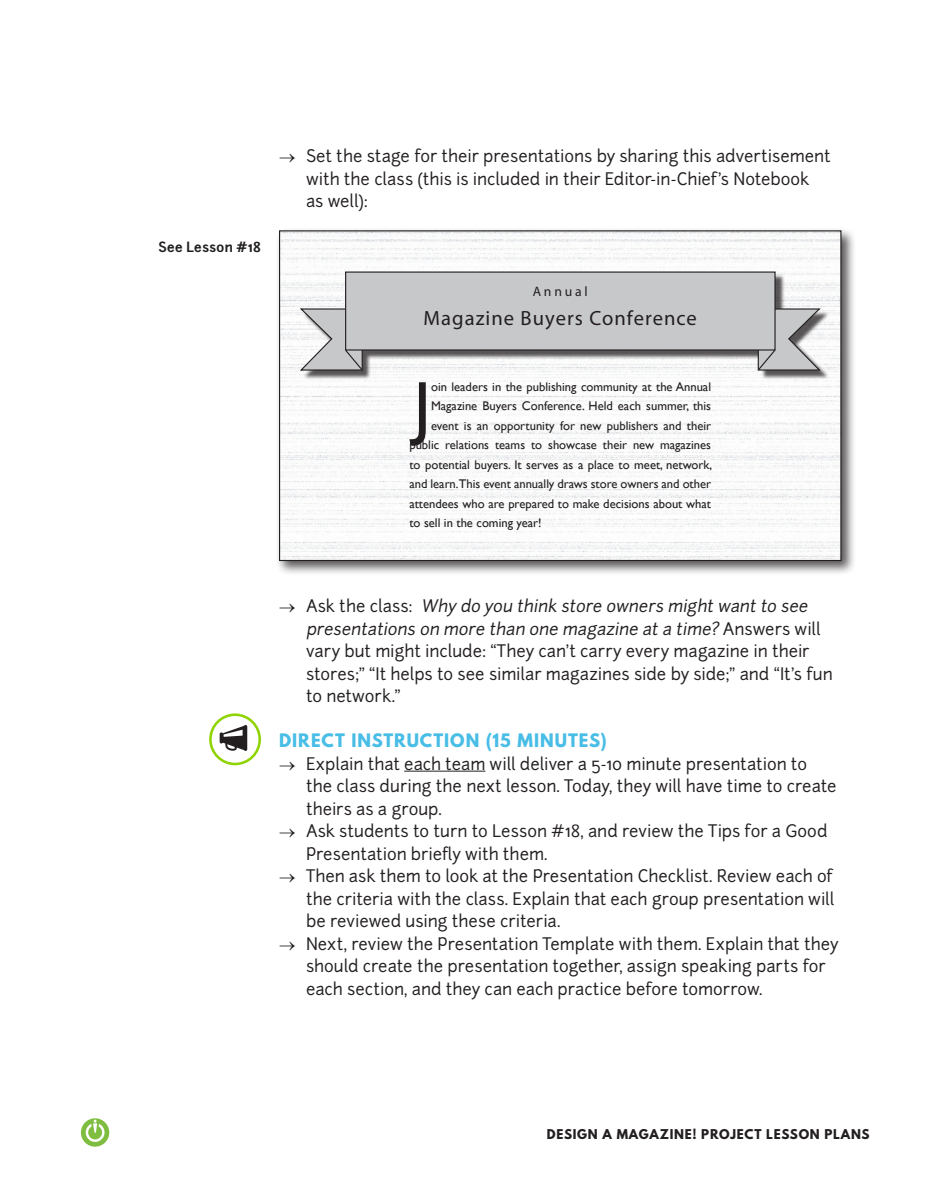
<style>
.page{position:relative;width:927px;height:1197px;background:#fff}
.page>*{position:absolute;margin:0;border:0;box-sizing:border-box;transform-origin:0 0}
.t1{font:69.6px "Gill Sans";color:#231f20}
.t2{font:20.55px "Myriad Pro";letter-spacing:.05em;color:#231f20}
.t3{font:16.5px/22.5px "Junction";letter-spacing:-.005em;color:#231f20}
.Lesson_Subhead{font:700 16.5px "League Spartan";letter-spacing:.06em;color:#48bde6}
.t4{font:13.8px "Myriad Pro";letter-spacing:.2em;color:#231f20}
.CAPTION_copy{font:700 13.5px "Junction";letter-spacing:.015em;color:#231f20}
.t5{font:12.6px "Gill Sans";color:#231f20}
.t6{font:700 12px "League Spartan";letter-spacing:.06em;color:#231f20}
.s1{font-style:italic}
</style>
<div class="page">
<hr style="left:404px;top:771px;width:81px;height:1px;background:#231f20">
<div style="left:209px;top:713px;width:52px;height:52px;border:3px solid #8fd400;border-radius:50%"></div>
<svg style="left:220px;top:725px;width:27px;height:26px"></svg>
<div style="left:276px;top:227px;width:580px;height:349px;background:#231f20;opacity:.75"></div>
<img style="left:281px;top:232px;width:559px;height:327px">
<div style="left:303px;top:274px;width:526px;height:106px;background:#231f20;opacity:.75"></div>
<svg style="left:298px;top:308px;width:66px;height:63px"></svg>
<svg style="left:757px;top:308px;width:65px;height:63px;background:#b6b6b8"></svg>
<div style="left:346px;top:272px;width:429px;height:78px;background:#c7c8ca"></div>
<div style="left:345px;top:271px;width:431px;height:80px;border:1px solid #231f20"></div>
<svg style="left:81px;top:1118px;width:28px;height:29px"></svg>
<p class="CAPTION_copy" style="left:158px;top:238px;width:104px">See Lesson #18</p>
<p class="t3" style="left:306px;top:145px;width:526px;text-indent:-27px">→ Set the stage for their presentations by sharing this advertisement with the class (this is included in their Editor-in-Chief’s Notebook as well):</p>
<p class="t4" style="left:533px;top:283px;width:56px">Annual</p>
<p class="t2" style="left:424px;top:305px;width:275px">Magazine Buyers Conference</p>
<p class="t1" style="left:414px;top:365px;width:19px">J</p>
<p class="t5" style="left:431px;top:379px;width:282px">oin leaders in the publishing community at the Annual</p>
<p class="t5" style="left:431px;top:399px;width:282px">Magazine Buyers Conference. Held each summer, this</p>
<p class="t5" style="left:431px;top:418px;width:282px">event is an opportunity for new publishers and their</p>
<p class="t5" style="left:409px;top:438px;width:303px">public relations teams to showcase their new magazines</p>
<p class="t5" style="left:409px;top:457px;width:304px">to potential buyers. It serves as a place to meet, network,</p>
<p class="t5" style="left:409px;top:476px;width:303px">and learn.This event annually draws store owners and other</p>
<p class="t5" style="left:409px;top:496px;width:303px">attendees who are prepared to make decisions about what</p>
<p class="t5" style="left:409px;top:515px;width:134px">to sell in the coming year!</p>
<p class="t3" style="left:306px;top:595px;width:528px;text-indent:-27px">→ A s k t h e c l a s s : <span class="s1">Why do you think store owners might want to see presentations on more than one magazine at a time?</span> A n s we rs w i l l vary but might include: “They can’t carry every magazine in their stores;” “It helps to see similar magazines side by side;” and “It’s fun to network.”</p>
<p class="Lesson_Subhead" style="left:279px;top:727px;width:329px">DIRECT INSTRUCTION (15 MINUTES)</p>
<p class="t3" style="left:306px;top:752px;width:532px;text-indent:-27px">→ Explain that each team will deliver a 5-10 minute presentation to the class during the next lesson. Today, they will have time to create theirs as a group.</p>
<p class="t3" style="left:306px;top:820px;width:523px;text-indent:-27px">→ Ask students to turn to Lesson #18, and review the Tips for a Good<br>Presentation briefly with them.</p>
<p class="t3" style="left:306px;top:865px;width:530px;text-align:justify;text-indent:-27px">→ Then ask them to look at the Presentation Checklist. Review each of the criteria with the class. Explain that each group presentation will be reviewed using these criteria.</p>
<p class="t3" style="left:306px;top:932px;width:534px;text-indent:-27px">→ Next, review the Presentation Template with them. Explain that they should create the presentation together, assign speaking parts for each section, and they can each practice before tomorrow.</p>
<p class="t6" style="left:547px;top:1124px;width:324px">DESIGN A MAGAZINE! PROJECT LESSON PLANS</p>
</div>
